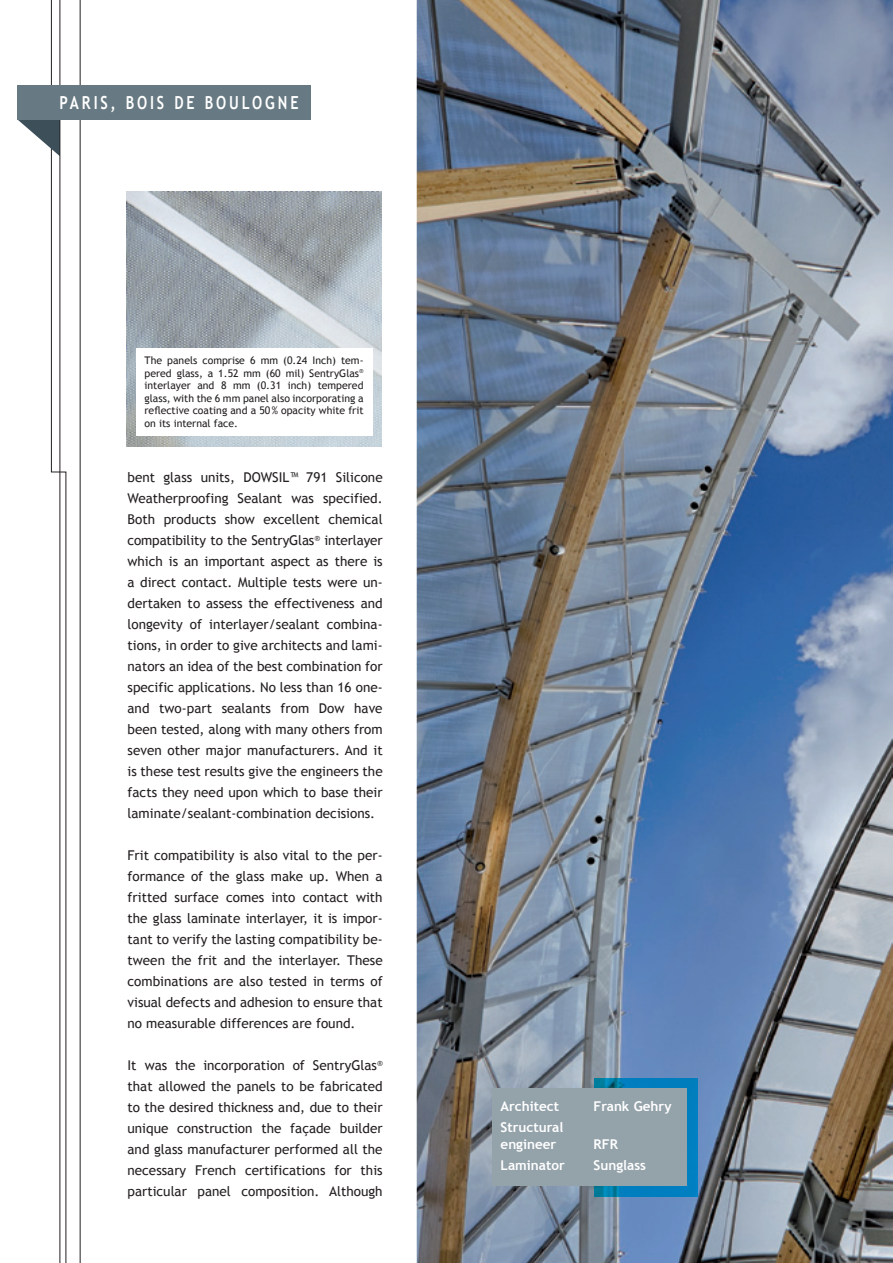
<style>
.page{position:relative;width:893px;height:1263px;background:#fff}
.page>*{position:absolute;margin:0;border:0;box-sizing:border-box;transform-origin:0 0}
.t1{font:700 18px "Trebuchet MS";letter-spacing:.195em;color:#fff;scale:.8 1}
.t2{font:13.5px/21px "Trebuchet MS";color:#231f20;text-align:justify}
.t3{font:700 13.5px/16.5px "Trebuchet MS";color:#fff}
.t4{font:10.5px/12.6px "Trebuchet MS";color:#231f20;text-align:justify}
</style>
<div class="page">
<img style="left:417px;top:0;width:476px;height:1263px">
<svg style="left:17px;top:0;width:50px;height:1263px"></svg>
<hr style="left:60px;top:0;width:1px;height:1263px;background:#231f20">
<hr style="left:80px;top:0;width:1px;height:1263px;background:#231f20">
<div style="left:17px;top:85px;width:293px;height:34px;background:#677982"></div>
<img style="left:126px;top:191px;width:255px;height:255px">
<div style="left:136px;top:349px;width:236px;height:87px;background:#fff"></div>
<img style="left:594px;top:1078px;width:103px;height:118px">
<div style="left:492px;top:1088px;width:195px;height:98px;background:#94a2aa"></div>
<h1 class="t1" style="left:60px;top:91px;width:300px">PARIS, BOIS DE BOULOGNE</h1>
<p class="t4" style="left:145px;top:354px;width:220px">The panels comprise 6 mm (0.24 Inch) tem&shy;pered glass, a 1.52 mm (60 mil) SentryGlas<sup>® </sup>interlayer and 8 mm (0.31 inch) tempered glass, with the 6 mm panel also incorporating a reflective coating and a 50 % opacity white frit on its internal face.</p>
<p class="t2" style="left:128px;top:467px;width:257px">bent glass units, DOWSIL™ 791 Silicone Weatherproofing Sealant was specified.<br>Both products show excellent chemical compatibility to the SentryGlas<sup>®</sup> interlayer which is an important aspect as there is a direct contact. Multiple tests were un&shy;dertaken to assess the effectiveness and longevity of interlayer/sealant combina&shy;tions, in order to give architects and lami&shy;nators an idea of the best combination for specific applications. No less than 16 one&shy;and two-part sealants from Dow have been tested, along with many others from seven other major manufacturers. And it is these test results give the engineers the facts they need upon which to base their laminate/sealant-combination decisions.</p>
<p class="t2" style="left:128px;top:845px;width:257px">Frit compatibility is also vital to the per&shy;formance of the glass make up. When a fritted surface comes into contact with the glass laminate interlayer, it is impor&shy;tant to verify the lasting compatibility be&shy;tween the frit and the interlayer. These combinations are also tested in terms of visual defects and adhesion to ensure that no measurable differences are found.</p>
<p class="t2" style="left:128px;top:1055px;width:257px">It was the incorporation of SentryGlas<sup>® </sup>that allowed the panels to be fabricated to the desired thickness and, due to their unique construction the façade builder and glass manufacturer performed all the necessary French certifications for this particular panel composition. Although</p>
<p class="t3" style="left:501px;top:1098px;width:60px">Architect</p>
<p class="t3" style="left:594px;top:1098px;width:80px">Frank Gehry</p>
<p class="t3" style="left:501px;top:1119px;width:64px">Structural engineer</p>
<p class="t3" style="left:594px;top:1136px;width:26px">RFR</p>
<p class="t3" style="left:501px;top:1157px;width:66px">Laminator</p>
<p class="t3" style="left:594px;top:1157px;width:54px">Sunglass</p>
</div>
